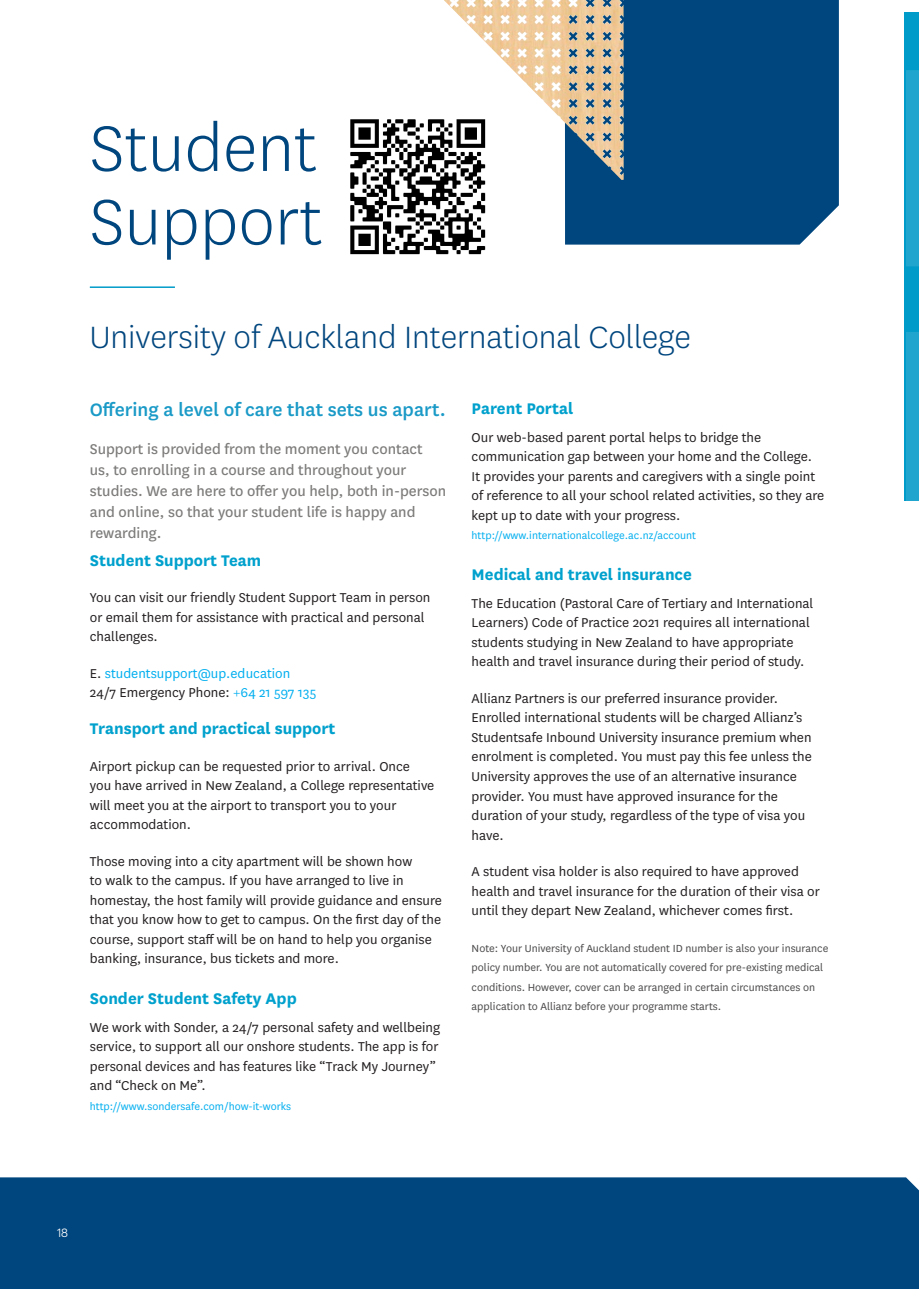
<style>
.page{position:relative;width:919px;height:1289px;background:#fff}
.page>*{position:absolute;margin:0;border:0;box-sizing:border-box;transform-origin:0 0}
.t1{font:300 75px/73.5px "National";color:#00467e}
.Headers{font:300 36px "National";color:#00467e}
.Blue_Intro{font:500 21px "National";color:#1a9ac7}
.Subheading{font:700 18px "National";color:#00a1cd}
.Headers-2{font:700 18px "National";color:#00a1cd}
.Grey_Intro{font:16.5px/21px "National";color:#7d7c7b}
.Body_Copy{font:15px/19.5px "National";color:#231f20}
.Body_Copy-2{font:15px/19.5px "National";color:#00aeef}
.Body_Copy-3{font:12px/19.5px "National";color:#4b4949}
.Body_Copy-4{font:12px "National";color:#00aeef}
.t2{font:300 12px "Matter";color:#fff}
.s1{color:#231f20}
</style>
<div class="page">
<hr style="left:90px;top:286px;width:85px;height:2px;background:#009bc8">
<div style="left:565px;top:0;width:273px;height:244px;background:#00467e"></div>
<img style="left:444px;top:0;width:179px;height:180px">
<div style="left:0;top:1177px;width:918px;height:111px;background:#00467e"></div>
<img style="left:350px;top:110px;width:145px;height:145px">
<svg style="left:904px;top:13px;width:14px;height:488px;background:#14a2cb"></svg>
<p class="t1" style="left:90px;top:109px;width:234px">Student<br>Support</p>
<p class="Headers" style="left:90px;top:314px;width:602px">University of Auckland International College</p>
<p class="Blue_Intro" style="left:90px;top:395px;width:357px">Offering a level of care that sets us apart.</p>
<p class="Grey_Intro" style="left:90px;top:437px;width:358px">Support is provided from the moment you contact us, to enrolling in a course and throughout your studies. We are here to offer you help, both in-person and online, so that your student life is happy and rewarding.</p>
<p class="Headers-2" style="left:90px;top:547px;width:173px">Student Support Team</p>
<p class="Body_Copy" style="left:90px;top:587px;width:342px">You can visit our friendly Student Support Team in person or email them for assistance with practical and personal challenges.</p>
<p class="Body_Copy-2" style="left:90px;top:663px;width:228px"><span class="s1">E.</span> studentsupport@up.education<br><span class="s1">24/7 Emergency Phone:</span> +64 21 597 135</p>
<p class="Headers-2" style="left:90px;top:715px;width:247px">Transport and practical support</p>
<p class="Body_Copy" style="left:90px;top:755px;width:346px">Airport pickup can be requested prior to arrival. Once you have arrived in New Zealand, a College representative will meet you at the airport to transport you to your accommodation.</p>
<p class="Body_Copy" style="left:90px;top:850px;width:353px">Those moving into a city apartment will be shown how<br>to walk to the campus. If you have arranged to live in homestay, the host family will provide guidance and ensure that you know how to get to campus. On the first day of the course, support staff will be on hand to help you organise banking, insurance, bus tickets and more.</p>
<p class="Subheading" style="left:90px;top:985px;width:208px">Sonder Student Safety App</p>
<p class="Body_Copy" style="left:90px;top:1016px;width:352px">We work with Sonder, a 24/7 personal safety and wellbeing service, to support all our onshore students. The app is for personal devices and has features like “Track My Journey” and “Check on Me”.</p>
<p class="Body_Copy-4" style="left:90px;top:1098px;width:203px">http://www.sondersafe.com/how-it-works</p>
<p class="Subheading" style="left:471px;top:395px;width:103px">Parent Portal</p>
<p class="Body_Copy" style="left:471px;top:426px;width:354px">Our web-based parent portal helps to bridge the communication gap between your home and the College.<br>It provides your parents and caregivers with a single point of reference to all your school related activities, so they are kept up to date with your progress.</p>
<p class="Body_Copy-4" style="left:471px;top:527px;width:226px">http://www.internationalcollege.ac.nz/account</p>
<p class="Subheading" style="left:471px;top:561px;width:222px">Medical and travel insurance</p>
<p class="Body_Copy" style="left:471px;top:593px;width:343px">The Education (Pastoral Care of Tertiary and International Learners) Code of Practice 2021 requires all international students studying in New Zealand to have appropriate health and travel insurance during their period of study.</p>
<p class="Body_Copy" style="left:471px;top:688px;width:341px">Allianz Partners is our preferred insurance provider.<br>Enrolled international students will be charged Allianz’s Studentsafe Inbound University insurance premium when enrolment is completed. You must pay this fee unless the University approves the use of an alternative insurance provider. You must have approved insurance for the duration of your study, regardless of the type of visa you have.</p>
<p class="Body_Copy" style="left:471px;top:861px;width:350px">A student visa holder is also required to have approved health and travel insurance for the duration of their visa or until they depart New Zealand, whichever comes first.</p>
<p class="Body_Copy-3" style="left:471px;top:937px;width:358px">Note: Your University of Auckland student ID number is also your insurance policy number. You are not automatically covered for pre-existing medical conditions. However, cover can be arranged in certain circumstances on application to Allianz before your programme starts.</p>
<p class="t2" style="left:57px;top:1224px;width:12px">18</p>
</div>
